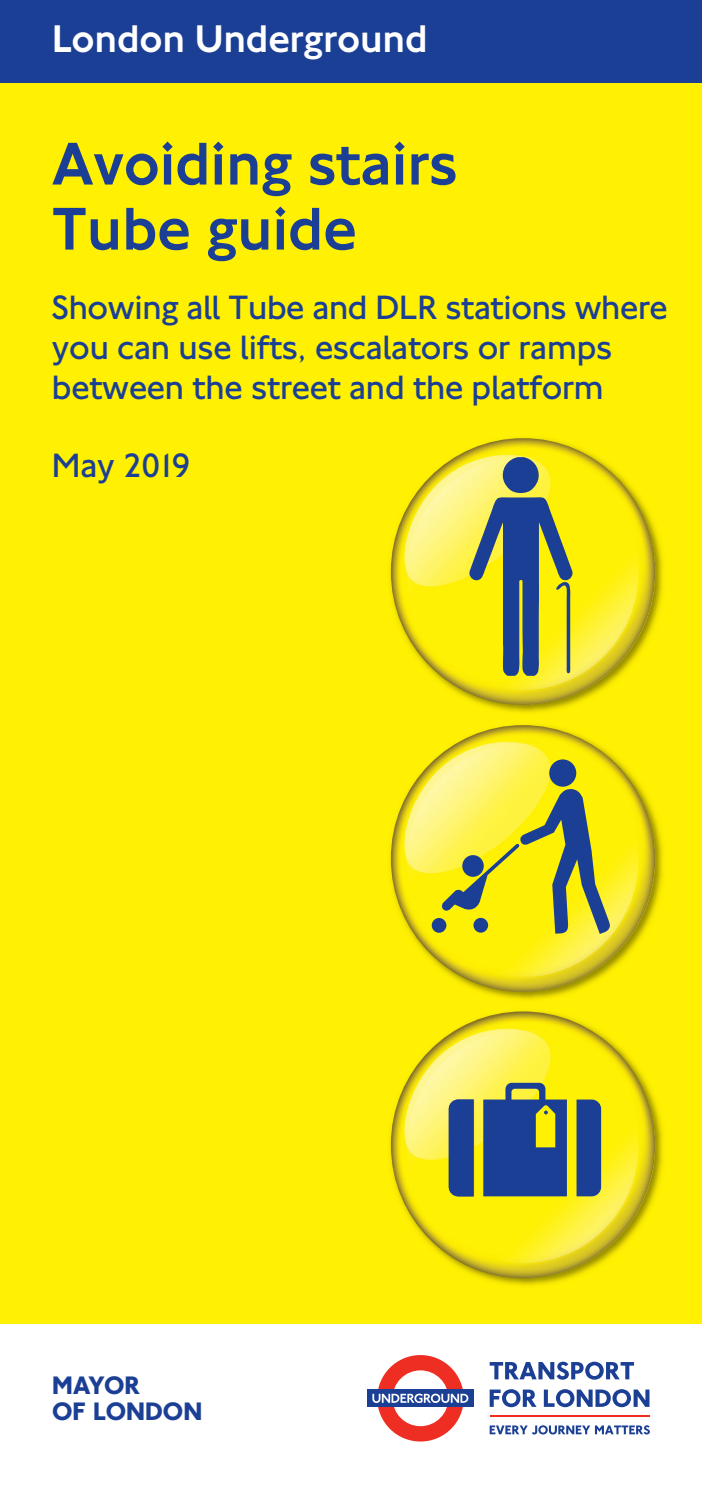
<style>
.page{position:relative;width:702px;height:1489px;background:#fff}
.page>*{position:absolute;margin:0;border:0;box-sizing:border-box;transform-origin:0 0}
.t1{font:500 62.5px/65px "NJ Font";letter-spacing:-.005em;color:#1b3f94}
.t2{font:500 40px "NJ Font";letter-spacing:-.005em;color:#fff}
.t3{font:300 35px/40px "NJ Font";letter-spacing:-.005em;color:#1b3f94}
.t4{font:700 26.25px/26px "NJ Font";color:#1b3f94}
</style>
<div class="page">
<div style="left:0;top:0;width:702px;height:1323px;background:#fff101"></div>
<div style="left:0;top:0;width:702px;height:82px;background:#1b3f94"></div>
<img style="left:390px;top:816px;width:273px;height:184px">
<img style="left:391px;top:725px;width:264px;height:266px">
<div style="left:431px;top:917px;width:15px;height:15px;background:#1b3f94;border-radius:50%"></div>
<div style="left:549px;top:759px;width:27px;height:27px;background:#1b3f94;border-radius:50%"></div>
<svg style="left:440px;top:788px;width:170px;height:145px"></svg>
<img style="left:390px;top:529px;width:273px;height:184px">
<img style="left:391px;top:438px;width:264px;height:267px">
<svg style="left:469px;top:457px;width:103px;height:218px"></svg>
<img style="left:390px;top:1102px;width:273px;height:184px">
<img style="left:391px;top:1011px;width:264px;height:267px">
<div style="left:576px;top:1099px;width:25px;height:97px;background:#1b3f94"></div>
<div style="left:449px;top:1099px;width:24px;height:97px;background:#1b3f94"></div>
<svg style="left:483px;top:1082px;width:84px;height:114px;background:#47627c"></svg>
<hr style="left:489px;top:1415px;width:160px;height:2px;background:#ee2e22">
<div style="left:367px;top:1389px;width:106px;height:17px;background:#1b3f94"></div>
<svg style="left:372px;top:1355px;width:96px;height:86px"></svg>
<svg style="left:489px;top:1425px;width:161px;height:9px"></svg>
<svg style="left:489px;top:1361px;width:145px;height:18px"></svg>
<svg style="left:489px;top:1389px;width:47px;height:17px"></svg>
<svg style="left:544px;top:1389px;width:105px;height:17px"></svg>
<p class="t2" style="left:52px;top:14px;width:377px">London Underground</p>
<h1 class="t1" style="left:52px;top:133px;width:406px">Avoiding stairs<br>Tube guide</h1>
<p class="t3" style="left:52px;top:288px;width:617px">Showing all Tube and DLR stations where you can use lifts, escalators or ramps between the street and the platform</p>
<p class="t3" style="left:52px;top:446px;width:140px">May 2019</p>
<p class="t4" style="left:52px;top:1372px;width:152px">MAYOR<br>OF LONDON</p>
</div>
